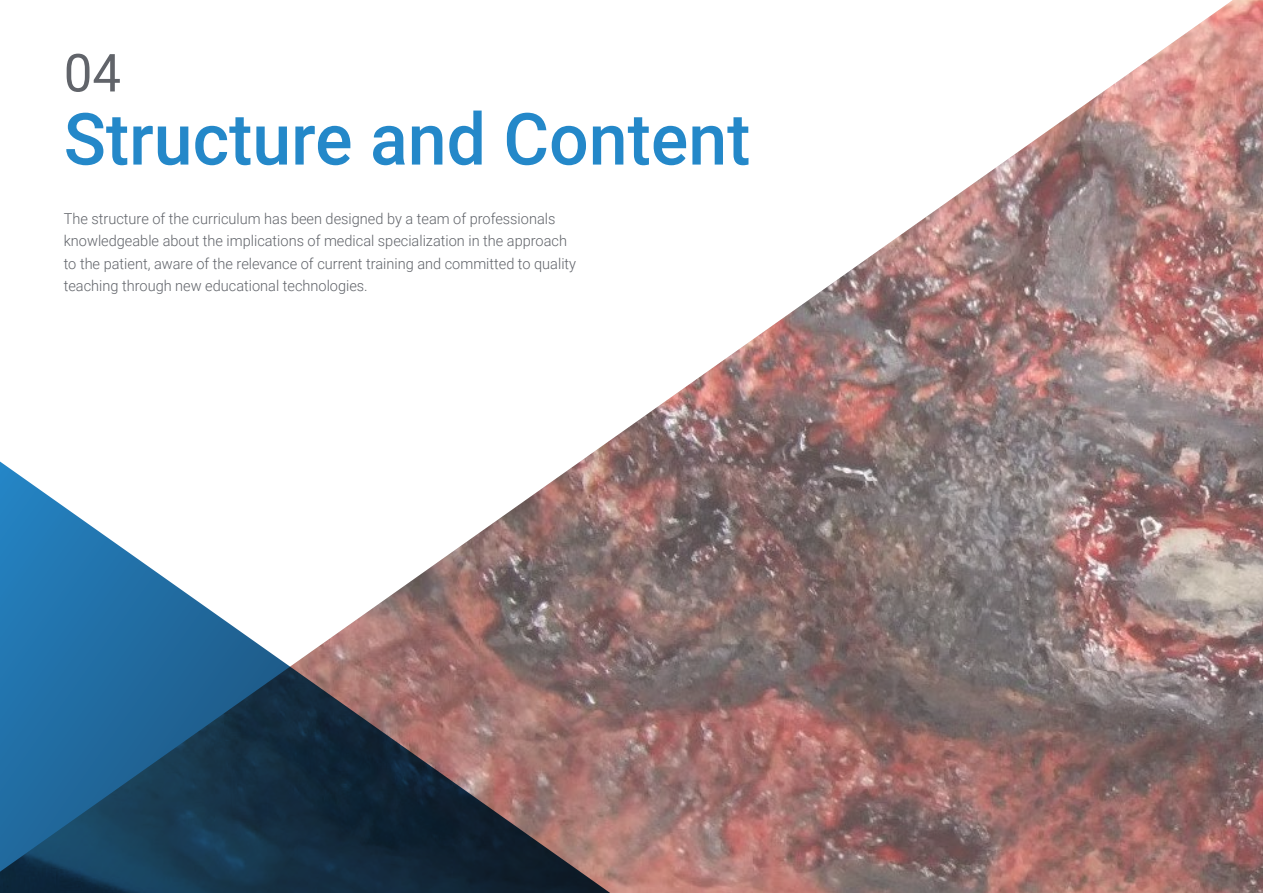
<style>
.page{position:relative;width:1263px;height:893px;background:#fff}
.page>*{position:absolute;margin:0;border:0;box-sizing:border-box;transform-origin:0 0}
.t1{font:500 72px "Roboto";color:#2488c9}
.t2{font:52.5px "Roboto";color:#61646a}
.t3{font:300 15px/22.5px "Roboto";color:#61646a}
</style>
<div class="page">
<img style="left:602px;top:0;width:661px;height:893px">
<svg style="left:0;top:446px;width:640px;height:447px"></svg>
<h2 class="t2" style="left:64px;top:36px;width:59px">04</h2>
<h1 class="t1" style="left:64px;top:89px;width:688px">Structure and Content</h1>
<p class="t3" style="left:64px;top:207px;width:514px">The structure of the curriculum has been designed by a team of professionals knowledgeable about the implications of medical specialization in the approach to the patient, aware of the relevance of current training and committed to quality teaching through new educational technologies.</p>
</div>
